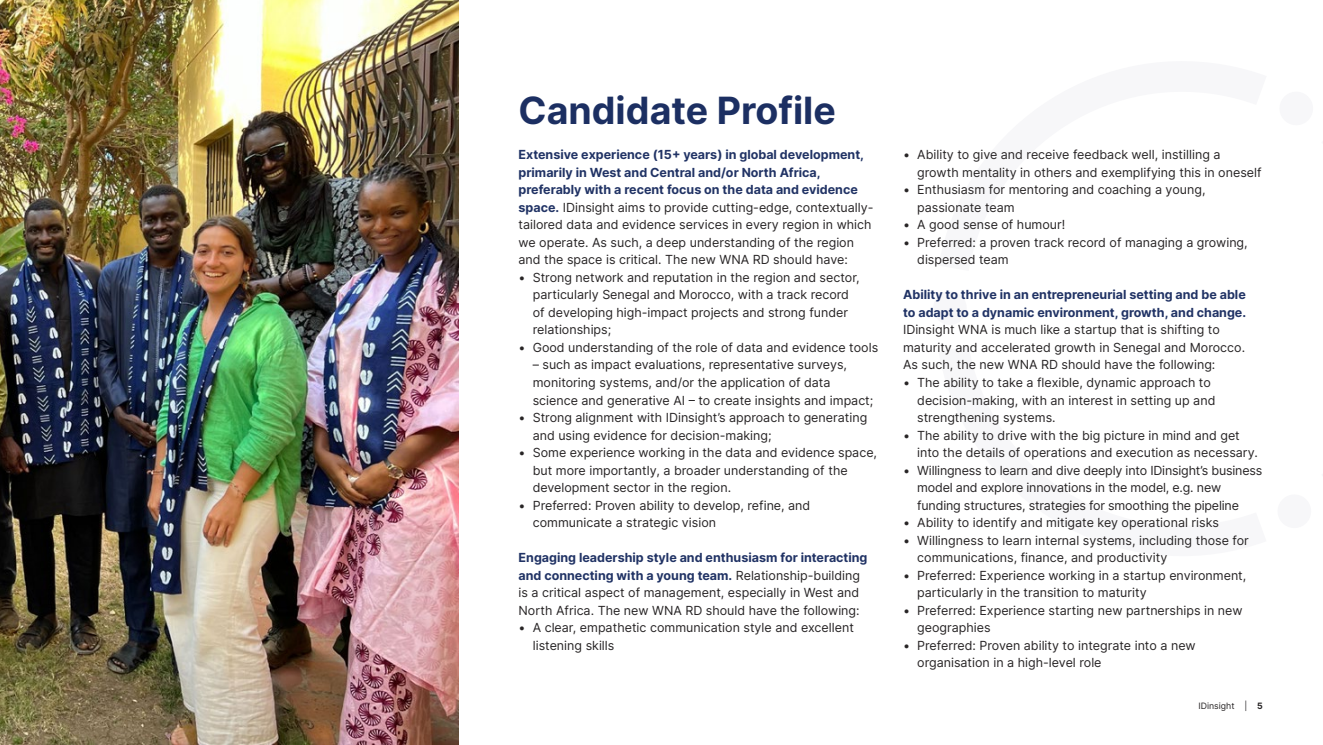
<style>
.page{position:relative;width:1323px;height:745px;background:#fff}
.page>*{position:absolute;margin:0;border:0;box-sizing:border-box;transform-origin:0 0}
.t1{font:700 37.5px "Inter";color:#1c2f62}
.t2{font:12.5px/17.5px "Inter";color:#282526}
.t3{font:8.75px "Inter";color:#282526}
.s1{font-weight:700;color:#213365}
.s2{font-weight:700}
</style>
<div class="page">
<img style="left:0;top:0;width:458px;height:744px">
<h2 class="t1" style="left:519px;top:83px;width:319px">Candidate Profile</h2>
<p class="t2" style="left:519px;top:145px;width:357px"><span class="s1">Extensive experience (15+ years) in global development, primarily in West and Central and/or North Africa, preferably with a recent focus on the data and evidence space.</span> IDinsight aims to provide cutting-edge, contextually&shy;tailored data and evidence services in every region in which we operate. As such, a deep understanding of the region and the space is critical. The new WNA RD should have:</p>
<p class="t2" style="left:533px;top:268px;width:328px;text-indent:-14px">• Strong network and reputation in the region and sector, particularly Senegal and Morocco, with a track record of developing high-impact projects and strong funder relationships;</p>
<p class="t2" style="left:519px;top:338px;width:361px">• Good understanding of the role of data and evidence tools</p>
<p class="t2" style="left:533px;top:355px;width:342px">– such as impact evaluations, representative surveys, monitoring systems, and/or the application of data science and generative AI – to create insights and impact;</p>
<p class="t2" style="left:533px;top:408px;width:336px;text-indent:-14px">• Strong alignment with IDinsight’s approach to generating and using evidence for decision-making;</p>
<p class="t2" style="left:533px;top:443px;width:346px;text-indent:-14px">• Some experience working in the data and evidence space, but more importantly, a broader understanding of the development sector in the region.</p>
<p class="t2" style="left:533px;top:495px;width:279px;text-indent:-14px">• Preferred: Proven ability to develop, refine, and communicate a strategic vision</p>
<p class="t2" style="left:519px;top:548px;width:350px"><span class="s1">Engaging leadership style and enthusiasm for interacting and connecting with a young team.</span> Relationship-building is a critical aspect of management, especially in West and North Africa. The new WNA RD should have the following:</p>
<p class="t2" style="left:533px;top:618px;width:323px;text-indent:-14px">• A clear, empathetic communication style and excellent listening skills</p>
<p class="t2" style="left:917px;top:145px;width:346px;text-indent:-14px">• Ability to give and receive feedback well, instilling a growth mentality in others and exemplifying this in oneself</p>
<p class="t2" style="left:917px;top:180px;width:290px;text-indent:-14px">• Enthusiasm for mentoring and coaching a young, passionate team</p>
<p class="t2" style="left:903px;top:215px;width:164px">• A good sense of humour!</p>
<p class="t2" style="left:917px;top:233px;width:332px;text-indent:-14px">• Preferred: a proven track record of managing a growing, dispersed team</p>
<p class="t2" style="left:903px;top:285px;width:345px"><span class="s1">Ability to thrive in an entrepreneurial setting and be able to adapt to a dynamic environment, growth, and change.<br></span>IDinsight WNA is much like a startup that is shifting to maturity and accelerated growth in Senegal and Morocco.<br>As such, the new WNA RD should have the following:</p>
<p class="t2" style="left:917px;top:373px;width:300px;text-indent:-14px">• The ability to take a flexible, dynamic approach to decision-making, with an interest in setting up and strengthening systems.</p>
<p class="t2" style="left:917px;top:425px;width:342px;text-indent:-14px">• The ability to drive with the big picture in mind and get into the details of operations and execution as necessary.</p>
<p class="t2" style="left:917px;top:460px;width:347px;text-indent:-14px">• Willingness to learn and dive deeply into IDinsight’s business model and explore innovations in the model, e.g. new funding structures, strategies for smoothing the pipeline</p>
<p class="t2" style="left:903px;top:513px;width:317px">• Ability to identify and mitigate key operational risks</p>
<p class="t2" style="left:917px;top:530px;width:333px;text-indent:-14px">• Willingness to learn internal systems, including those for communications, finance, and productivity</p>
<p class="t2" style="left:917px;top:565px;width:331px;text-indent:-14px">• Preferred: Experience working in a startup environment, particularly in the transition to maturity</p>
<p class="t2" style="left:917px;top:600px;width:327px;text-indent:-14px">• Preferred: Experience starting new partnerships in new geographies</p>
<p class="t2" style="left:917px;top:635px;width:280px;text-indent:-14px">• Preferred: Proven ability to integrate into a new organisation in a high-level role</p>
<p class="t3" style="left:1198px;top:698px;width:66px">IDinsight | <span class="s2">5</span></p>
</div>
